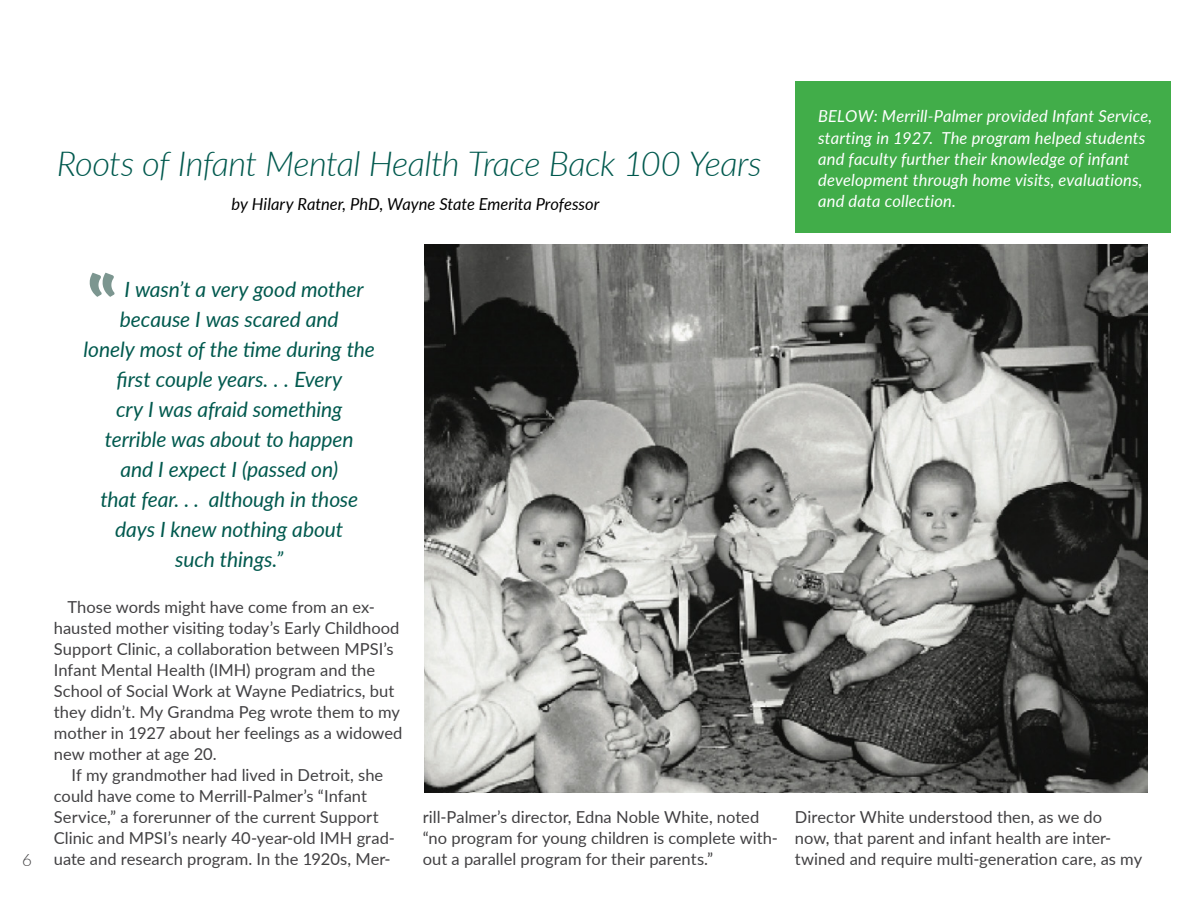
<style>
.page{position:relative;width:1188px;height:918px;background:#fff}
.page>*{position:absolute;margin:0;border:0;box-sizing:border-box;transform-origin:0 0}
.t1{font:italic 300 34.5px "Lato";letter-spacing:-.02em;color:#00594e}
.t2{font:italic 21px/30px "Lato";letter-spacing:-.005em;color:#00594e}
.t3{font:300 18px "Lato";color:#414042}
.t4{font:16.5px/21px "Lato";color:#414042}
.t5{font:italic 16.5px/21px "Lato";letter-spacing:.01em;color:#fff}
.t6{font:italic 16.5px "Lato";color:#000}
</style>
<div class="page">
<img style="left:424px;top:244px;width:724px;height:549px">
<div style="left:795px;top:82px;width:376px;height:151px;background:#41ad49"></div>
<p class="t1" style="left:57px;top:139px;width:706px">Roots of Infant Mental Health Trace Back 100 Years</p>
<p class="t6" style="left:232px;top:192px;width:369px">by Hilary Ratner, PhD, Wayne State Emerita Professor</p>
<p class="t5" style="left:818px;top:105px;width:336px">BELOW: Merrill-Palmer provided Infant Service, starting in 1927. The program helped students and faculty further their knowledge of infant development through home visits, evaluations, and data collection.</p>
<p class="t2" style="left:120px;top:273px;width:245px">I wasn’t a very good mother because I was scared and</p>
<p class="t2" style="left:84px;top:333px;width:293px">lonely most of the time during the</p>
<p class="t2" style="left:116px;top:363px;width:227px">first couple years. . . Every</p>
<p class="t2" style="left:116px;top:393px;width:228px">cry I was afraid something</p>
<p class="t2" style="left:105px;top:423px;width:250px">terrible was about to happen</p>
<p class="t2" style="left:120px;top:453px;width:219px">and I expect I (passed on)</p>
<p class="t2" style="left:100px;top:483px;width:259px">that fear. . . although in those</p>
<p class="t2" style="left:115px;top:513px;width:230px">days I knew nothing about</p>
<p class="t2" style="left:175px;top:543px;width:110px">such things.”</p>
<p class="t4" style="left:54px;top:595px;width:350px;text-indent:13px">Those words might have come from an ex&shy;hausted mother visiting today’s Early Childhood Support Clinic, a collaboration between MPSI’s Infant Mental Health (IMH) program and the School of Social Work at Wayne Pediatrics, but they didn’t. My Grandma Peg wrote them to my mother in 1927 about her feelings as a widowed new mother at age 20.</p>
<p class="t4" style="left:54px;top:763px;width:343px;text-indent:18px">If my grandmother had lived in Detroit, she could have come to Merrill-Palmer’s “Infant Service,” a forerunner of the current Support Clinic and MPSI’s nearly 40-year-old IMH grad-</p>
<p class="t3" style="left:22px;top:847px;width:11px">6</p>
<p class="t4" style="left:54px;top:847px;width:338px">uate and research program. In the 1920s, Mer-</p>
<p class="t4" style="left:423px;top:806px;width:357px">rill-Palmer’s director, Edna Noble White, noted “no program for young children is complete with&shy;out a parallel program for their parents.”</p>
<p class="t4" style="left:795px;top:806px;width:349px">Director White understood then, as we do<br>now, that parent and infant health are inter&shy;twined and require multi-generation care, as my</p>
</div>
